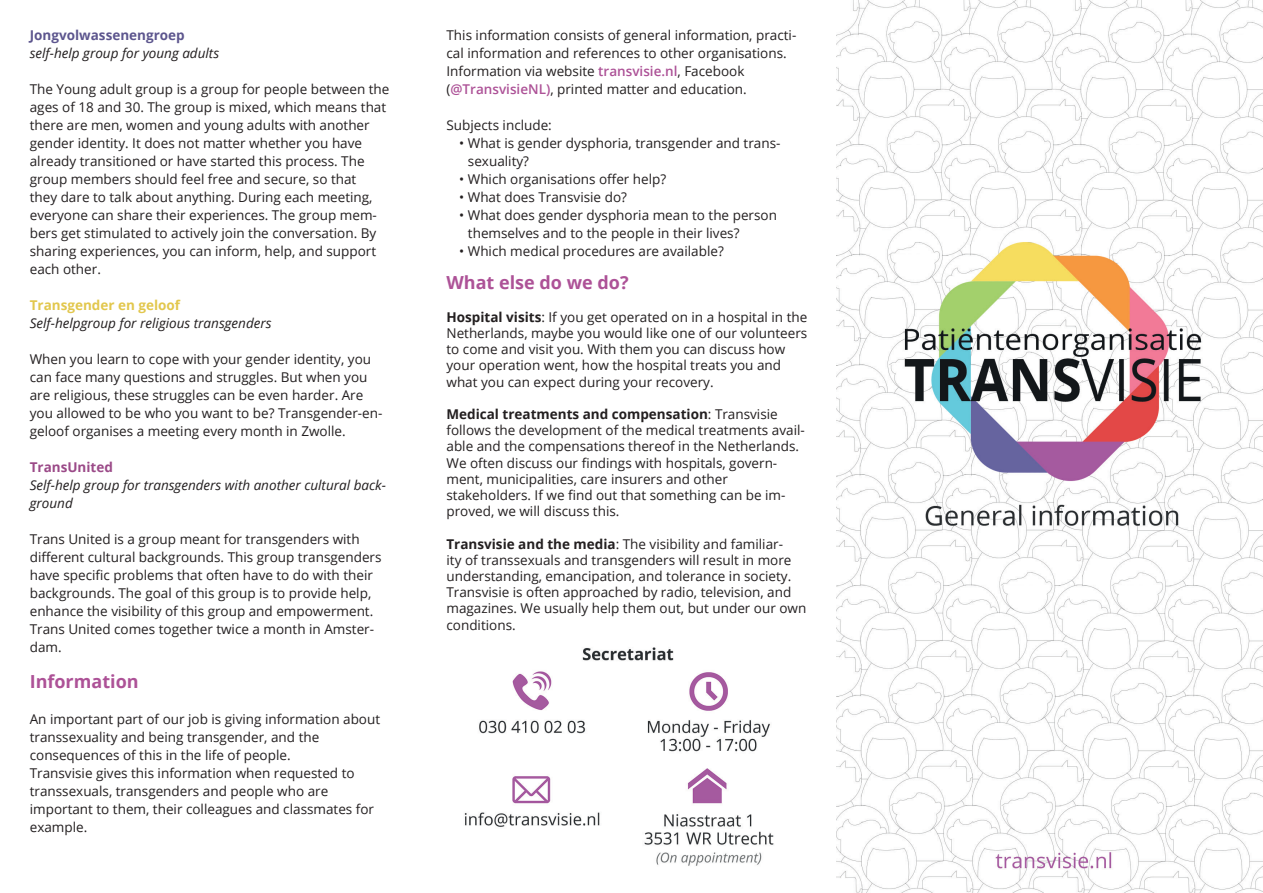
<style>
.page{position:relative;width:1263px;height:893px;background:#fff}
.page>*{position:absolute;margin:0;border:0;box-sizing:border-box;transform-origin:0 0}
.t1{font:700 18px "Open Sans";color:#ad5297}
.t2{font:13.5px/18px "Open Sans";color:#231f20}
.t3{font:italic 13.5px/18px "Open Sans";color:#231f20}
.t4{font:700 13.5px "Open Sans";color:#5d568e}
.t5{font:700 13.5px "Open Sans";color:#e2c74d}
.t6{font:700 13.5px "Open Sans";color:#9b4a88}
.s1{font-weight:600;color:#ad5297}
.s2{color:#fff}
.s3{font-weight:700}
</style>
<div class="page">
<img style="left:836px;top:0;width:427px;height:893px">
<img style="left:464px;top:647px;width:310px;height:219px">
<p class="t4" style="left:30px;top:26px;width:156px">Jongvolwassenengroep</p>
<p class="t3" style="left:30px;top:44px;width:191px">self-help group for young adults</p>
<p class="t2" style="left:30px;top:80px;width:361px">The Young adult group is a group for people between the ages of 18 and 30. The group is mixed, which means that there are men, women and young adults with another gender identity. It does not matter whether you have already transitioned or have started this process. The group members should feel free and secure, so that<br>they dare to talk about anything. During each meeting, everyone can share their experiences. The group mem&shy;bers get stimulated to actively join the conversation. By sharing experiences, you can inform, help, and support each other.</p>
<p class="t5" style="left:30px;top:296px;width:152px">Transgender en geloof</p>
<p class="t3" style="left:30px;top:314px;width:243px">Self-helpgroup for religious transgenders</p>
<p class="t2" style="left:30px;top:350px;width:354px">When you learn to cope with your gender identity, you can face many questions and struggles. But when you are religious, these struggles can be even harder. Are you allowed to be who you want to be? Transgender-en&shy;geloof organises a meeting every month in Zwolle.</p>
<p class="t6" style="left:30px;top:458px;width:85px">TransUnited</p>
<p class="t3" style="left:30px;top:476px;width:358px">Self-help group for transgenders with another cultural back&shy;ground</p>
<p class="t2" style="left:30px;top:530px;width:353px">Trans United is a group meant for transgenders with different cultural backgrounds. This group transgenders have specific problems that often have to do with their backgrounds. The goal of this group is to provide help, enhance the visibility of this group and empowerment.<br>Trans United comes together twice a month in Amster&shy;dam.</p>
<p class="t1" style="left:30px;top:669px;width:110px">Information</p>
<p class="t2" style="left:30px;top:710px;width:352px">An important part of our job is giving information about transsexuality and being transgender, and the</p>
<p class="t2" style="left:30px;top:746px;width:262px">consequences of this in the life of people.</p>
<p class="t2" style="left:30px;top:764px;width:326px">Transvisie gives this information when requested to transsexuals, transgenders and people who are</p>
<p class="t2" style="left:30px;top:800px;width:346px">important to them, their colleagues and classmates for example.</p>
<p class="t2" style="left:446px;top:26px;width:351px">This information consists of general information, practi&shy;cal information and references to other organisations.</p>
<p class="t2" style="left:446px;top:62px;width:299px">Information via website <span class="s1">transvisie.nl</span>, Facebook</p>
<p class="t2" style="left:446px;top:80px;width:302px">(<span class="s1">@TransvisieNL)</span>, printed matter and education.</p>
<p class="t2" style="left:446px;top:116px;width:107px">Subjects include:</p>
<p class="t2" style="left:459px;top:134px;width:323px">• What is gender dysphoria, transgender and trans-<span class="s2">--</span>sexuality?</p>
<p class="t2" style="left:459px;top:170px;width:209px">• Which organisations offer help?</p>
<p class="t2" style="left:459px;top:188px;width:169px">• What does Transvisie do?</p>
<p class="t2" style="left:459px;top:206px;width:319px">• What does gender dysphoria mean to the person <span class="s2">--</span>themselves and to the people in their lives?</p>
<p class="t2" style="left:459px;top:242px;width:266px">• Which medical procedures are available?</p>
<p class="t1" style="left:446px;top:270px;width:184px">What else do we do?</p>
<p class="t2" style="left:446px;top:308px;width:362px;line-height:16.2px"><span class="s3">Hospital visits</span>: If you get operated on in a hospital in the Netherlands, maybe you would like one of our volunteers to come and visit you. With them you can discuss how your operation went, how the hospital treats you and what you can expect during your recovery.</p>
<p class="t2" style="left:446px;top:406px;width:360px;line-height:16.2px"><span class="s3">Medical treatments and compensation</span>: Transvisie follows the development of the medical treatments avail&shy;able and the compensations thereof in the Netherlands.<br>We often discuss our findings with hospitals, govern&shy;ment, municipalities, care insurers and other stakeholders. If we find out that something can be im&shy;proved, we will discuss this.</p>
<p class="t2" style="left:446px;top:535px;width:361px;line-height:16.2px"><span class="s3">Transvisie and the media</span>: The visibility and familiar-<br>ity of transsexuals and transgenders will result in more understanding, emancipation, and tolerance in society.<br>Transvisie is often approached by radio, television, and magazines. We usually help them out, but under our own conditions.</p>
</div>
